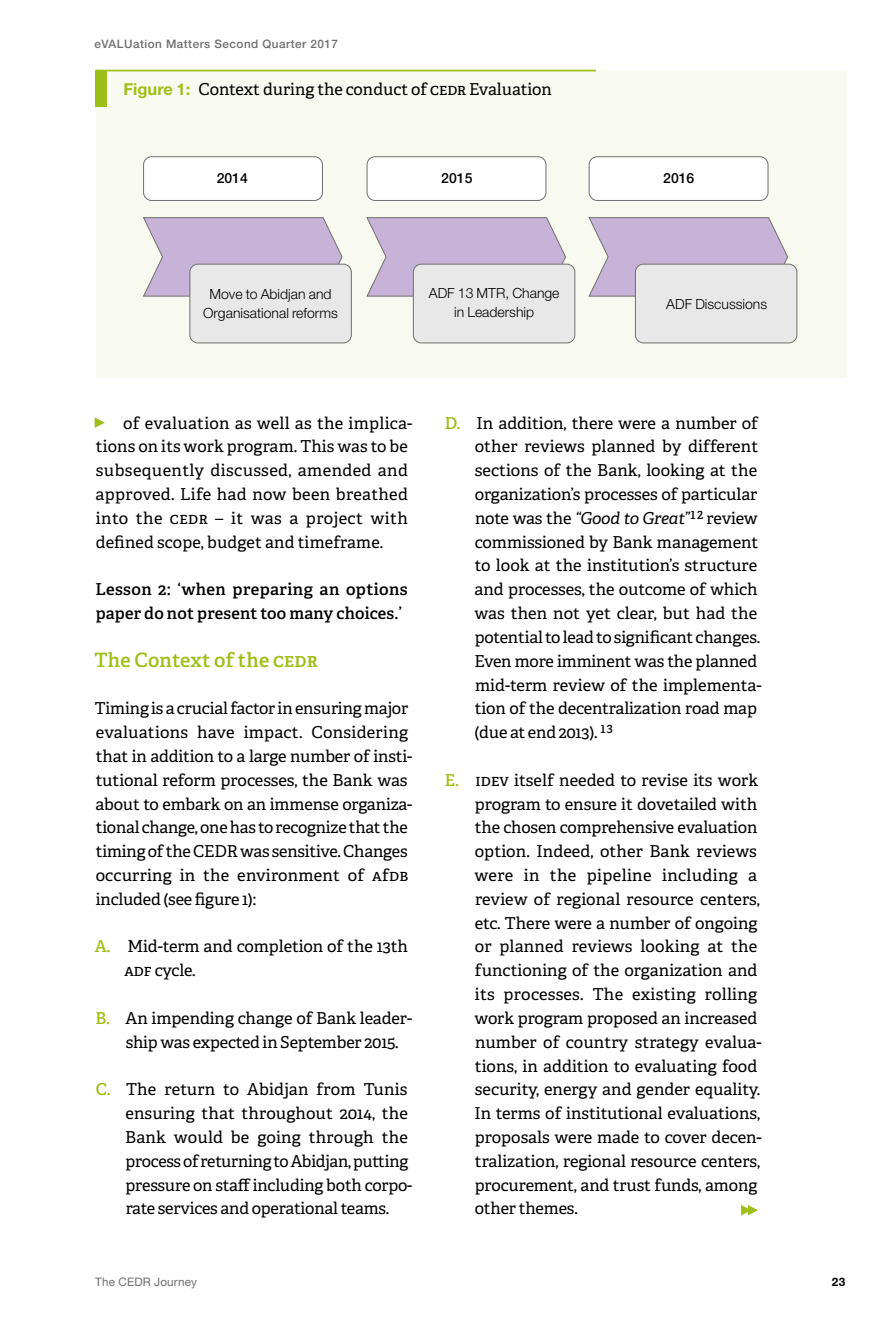
<style>
.page{position:relative;width:893px;height:1340px;background:#fff}
.page>*{position:absolute;margin:0;border:0;box-sizing:border-box;transform-origin:0 0}
.t1{font:600 19.78px "Adelle";letter-spacing:.01em;color:#9dbf17}
.t2{font:16.45px/23.8px "Adelle";letter-spacing:-.005em;color:#000}
.t3{font:16.45px/23.8px "Adelle";letter-spacing:.02em;color:#000}
.t4{font:600 16.45px/23.8px "Adelle";letter-spacing:.01em;color:#000}
.t5{font:300 14px/19.2px "Helvetica Neue LT Std";color:#000;text-align:center}
.t6{font:500 14px "Helvetica Neue LT Std";color:#000}
.t7{font:500 11.72px "Helvetica Neue LT Std";letter-spacing:.04em;color:#706f6f}
.t8{font:11.72px "Helvetica Neue LT Std";letter-spacing:.01em;color:#706f6f}
.t9{font:700 11.72px "Helvetica Neue LT Std";color:#000}
.s1{font-family:"Helvetica Neue LT Std";font-weight:700;color:#9dbf17}
.s2{font-weight:600;color:#9dbf17}
.s3{font-style:italic}
</style>
<div class="page">
<svg style="left:95px;top:417px;width:10px;height:11px"></svg>
<svg style="left:741px;top:1205px;width:17px;height:10px"></svg>
<div style="left:96px;top:71px;width:750px;height:307px;background:#f8faf0"></div>
<svg style="left:143px;top:217px;width:200px;height:80px;background:#c8b7d6"></svg>
<svg style="left:366px;top:217px;width:200px;height:80px;background:#c9b8d6"></svg>
<svg style="left:588px;top:217px;width:200px;height:80px;background:#c9b8d6"></svg>
<div style="left:190px;top:264px;width:161px;height:79px;background:#e8e8e8;border-radius:8px"></div>
<div style="left:190px;top:264px;width:162px;height:79px;border:1px solid #706f6f;border-radius:8px"></div>
<div style="left:413px;top:264px;width:162px;height:79px;background:#e8e8e8;border-radius:8px"></div>
<div style="left:413px;top:264px;width:162px;height:79px;border:1px solid #706f6f;border-radius:8px"></div>
<div style="left:635px;top:264px;width:162px;height:79px;background:#e8e8e8;border-radius:8px"></div>
<div style="left:635px;top:264px;width:162px;height:79px;border:1px solid #706f6f;border-radius:8px"></div>
<div style="left:144px;top:157px;width:178px;height:43px;background:#fff;border-radius:8px"></div>
<div style="left:143px;top:156px;width:180px;height:45px;border:1px solid #706f6f;border-radius:8px"></div>
<div style="left:367px;top:157px;width:179px;height:43px;background:#fff;border-radius:8px"></div>
<div style="left:367px;top:156px;width:179px;height:45px;border:1px solid #706f6f;border-radius:8px"></div>
<div style="left:589px;top:157px;width:179px;height:43px;background:#fff;border-radius:8px"></div>
<div style="left:589px;top:156px;width:179px;height:45px;border:1px solid #706f6f;border-radius:8px"></div>
<hr style="left:95px;top:70px;width:501px;height:1px;background:#9dbf17">
<div style="left:95px;top:71px;width:12px;height:36px;background:#9dbf17"></div>
<p class="t7" style="left:95px;top:36px;width:245px">eVALUation Matters Second Quarter 2017</p>
<p class="t2" style="left:124px;top:78px;width:430px"><span class="s1">Figure 1:</span> Context during the conduct of CEDR Evaluation</p>
<p class="t6" style="left:217px;top:169px;width:33px">2014</p>
<p class="t6" style="left:441px;top:169px;width:33px">2015</p>
<p class="t6" style="left:663px;top:169px;width:33px">2016</p>
<p class="t5" style="left:203px;top:284px;width:136px">Move to Abidjan and<br>Organisational reforms</p>
<p class="t5" style="left:429px;top:283px;width:132px">ADF 13 MTR, Change in Leadership</p>
<p class="t5" style="left:666px;top:294px;width:102px">ADF Discussions</p>
<p class="t3" style="left:96px;top:411px;width:318px;text-indent:28px">of evaluation as well as the implica&shy;tions on its work program. This was to be subsequently discussed, amended and approved. Life had now been breathed into the CEDR – it was a project with defined scope, budget and timeframe.</p>
<p class="t4" style="left:95px;top:577px;width:314px">Lesson 2: ‘when preparing an options paper do not present too many choices.’</p>
<p class="t1" style="left:95px;top:647px;width:225px">The Context of the CEDR</p>
<p class="t2" style="left:95px;top:697px;width:319px">Timing is a crucial factor in ensuring major evaluations have impact. Considering that in addition to a large number of insti&shy;tutional reform processes, the Bank was about to embark on an immense organiza&shy;tional change, one has to recognize that the timing of the CEDR was sensitive. Changes occurring in the environment of AfDB included (see figure 1):</p>
<p class="t2" style="left:124px;top:935px;width:285px;text-indent:-30px"><span class="s2">a.</span> Mid-term and completion of the 13th<br>ADF cycle.</p>
<p class="t2" style="left:126px;top:1006px;width:288px;text-indent:-30px"><span class="s2">b.</span> An impending change of Bank leader&shy;ship was expected in September 2015.</p>
<p class="t2" style="left:125px;top:1077px;width:289px;text-indent:-29px"><span class="s2">c.</span> The return to Abidjan from Tunis ensuring that throughout 2014, the Bank would be going through the process of returning to Abidjan, putting pressure on staff including both corpo&shy;rate services and operational teams.</p>
<p class="t2" style="left:474px;top:411px;width:289px;text-indent:-30px"><span class="s2">d.</span> In addition, there were a number of other reviews planned by different sections of the Bank, looking at the organization’s processes of particular note was the <span class="s3">“Good to Great”</span><sup>12</sup> review commissioned by Bank management to look at the institution’s structure and processes, the outcome of which was then not yet clear, but had the potential to lead to significant changes.<br>Even more imminent was the planned mid-term review of the implementa&shy;tion of the decentralization road map (due at end 2013). <sup>13</sup></p>
<p class="t2" style="left:474px;top:768px;width:289px;text-indent:-30px"><span class="s2">e.</span> IDEV itself needed to revise its work program to ensure it dovetailed with the chosen comprehensive evaluation option. Indeed, other Bank reviews were in the pipeline including a review of regional resource centers, etc. There were a number of ongoing or planned reviews looking at the functioning of the organization and its processes. The existing rolling work program proposed an increased number of country strategy evalua&shy;tions, in addition to evaluating food security, energy and gender equality.<br>In terms of institutional evaluations, proposals were made to cover decen&shy;tralization, regional resource centers, procurement, and trust funds, among other themes.</p>
<p class="t8" style="left:95px;top:1274px;width:103px">The CEDR Journey</p>
<p class="t9" style="left:832px;top:1274px;width:15px">23</p>
</div>
